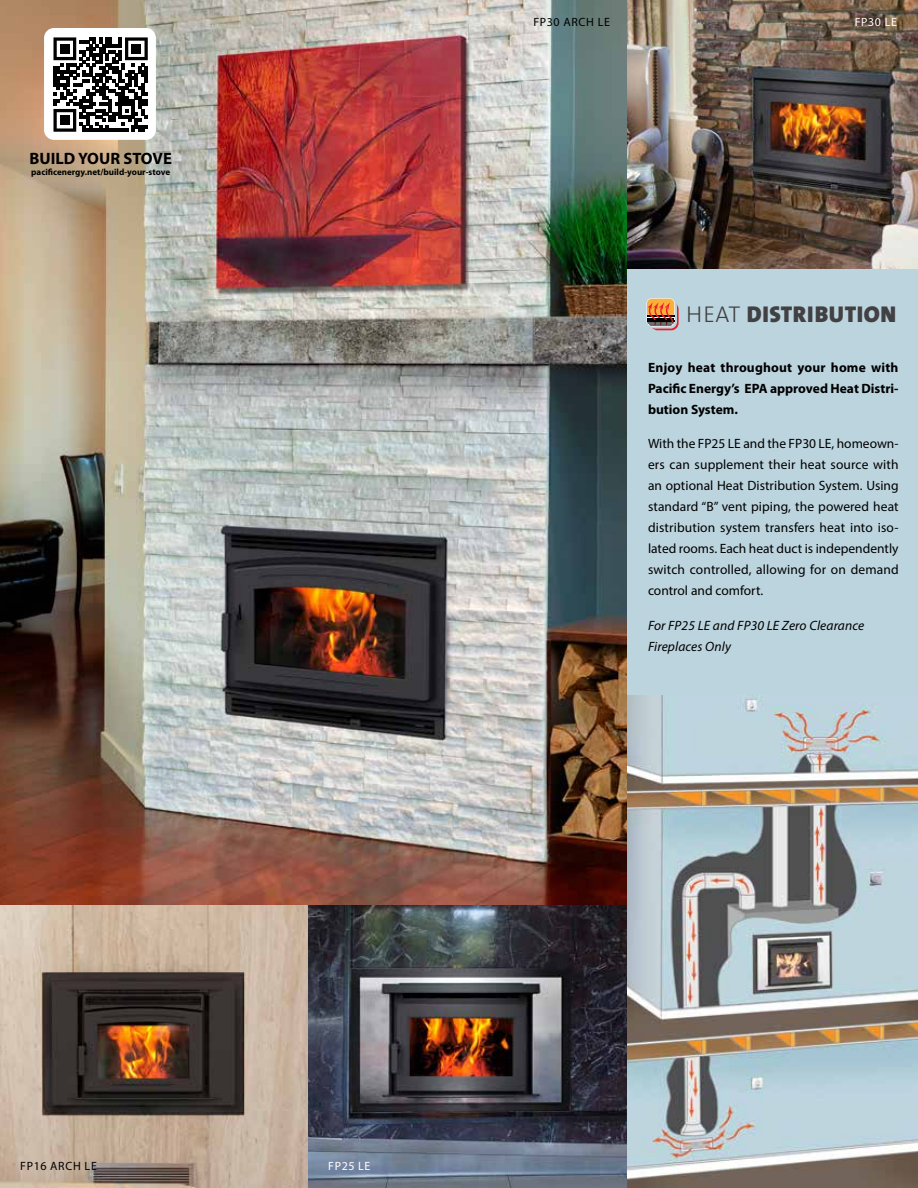
<style>
.page{position:relative;width:918px;height:1188px;background:#fff}
.page>*{position:absolute;margin:0;border:0;box-sizing:border-box;transform-origin:0 0}
.t1{font:22.95px "The Mix Black Caps";letter-spacing:.03em;color:#414042}
.t2{font:700 16.5px "Myriad Pro";color:#000}
.t3{font:13.5px/21px "Myriad Pro";letter-spacing:.01em;color:#000;text-align:justify}
.t4{font:700 13.5px/21px "Myriad Pro";color:#000;text-align:justify}
.t5{font:italic 13.5px/21px "Myriad Pro";letter-spacing:.01em;color:#000}
.t6{font:12px "Myriad Pro";letter-spacing:.06em;color:#000}
.t7{font:12px "Myriad Pro";letter-spacing:.055em;color:#fff}
.t8{font:700 9px "Myriad Pro";color:#000}
.s1{font-family:"The Mix Light Caps"}
</style>
<div class="page">
<img style="left:0;top:0;width:627px;height:1188px">
<img style="left:627px;top:0;width:291px;height:269px">
<div style="left:44px;top:28px;width:112px;height:112px;background:#fff;border-radius:10px"></div>
<svg style="left:52px;top:36px;width:96px;height:96px"></svg>
<div style="left:60px;top:115px;width:10px;height:10px;background:#000"></div>
<img style="left:627px;top:695px;width:291px;height:492px">
<div style="left:627px;top:269px;width:291px;height:426px;background:#bcd4de"></div>
<svg style="left:647px;top:298px;width:28px;height:28px"></svg>
<svg style="left:647px;top:299px;width:32px;height:31px"></svg>
<p class="t2" style="left:30px;top:150px;width:144px">BUILD YOUR STOVE</p>
<p class="t8" style="left:31px;top:167px;width:141px">pacificenergy.net/build-your-stove</p>
<p class="t6" style="left:533px;top:15px;width:78px">FP30 ARCH LE</p>
<p class="t7" style="left:855px;top:15px;width:44px">FP30 LE</p>
<h1 class="t1" style="left:686px;top:294px;width:212px"><span class="s1">HEAT</span> DISTRIBUTION</h1>
<p class="t4" style="left:648px;top:357px;width:252px">Enjoy heat throughout your home with Pacific Energy’s EPA approved Heat Distri&shy;bution System.</p>
<p class="t3" style="left:648px;top:433px;width:252px">With the FP25 LE and the FP30 LE, homeown&shy;ers can supplement their heat source with an optional Heat Distribution System. Using standard “B” vent piping, the powered heat distribution system transfers heat into iso&shy;lated rooms. Each heat duct is independently switch controlled, allowing for on demand control and comfort.</p>
<p class="t5" style="left:648px;top:615px;width:218px">For FP25 LE and FP30 LE Zero Clearance<br>Fireplaces Only</p>
<p class="t6" style="left:20px;top:1159px;width:78px">FP16 ARCH LE</p>
<p class="t7" style="left:328px;top:1159px;width:44px">FP25 LE</p>
</div>
